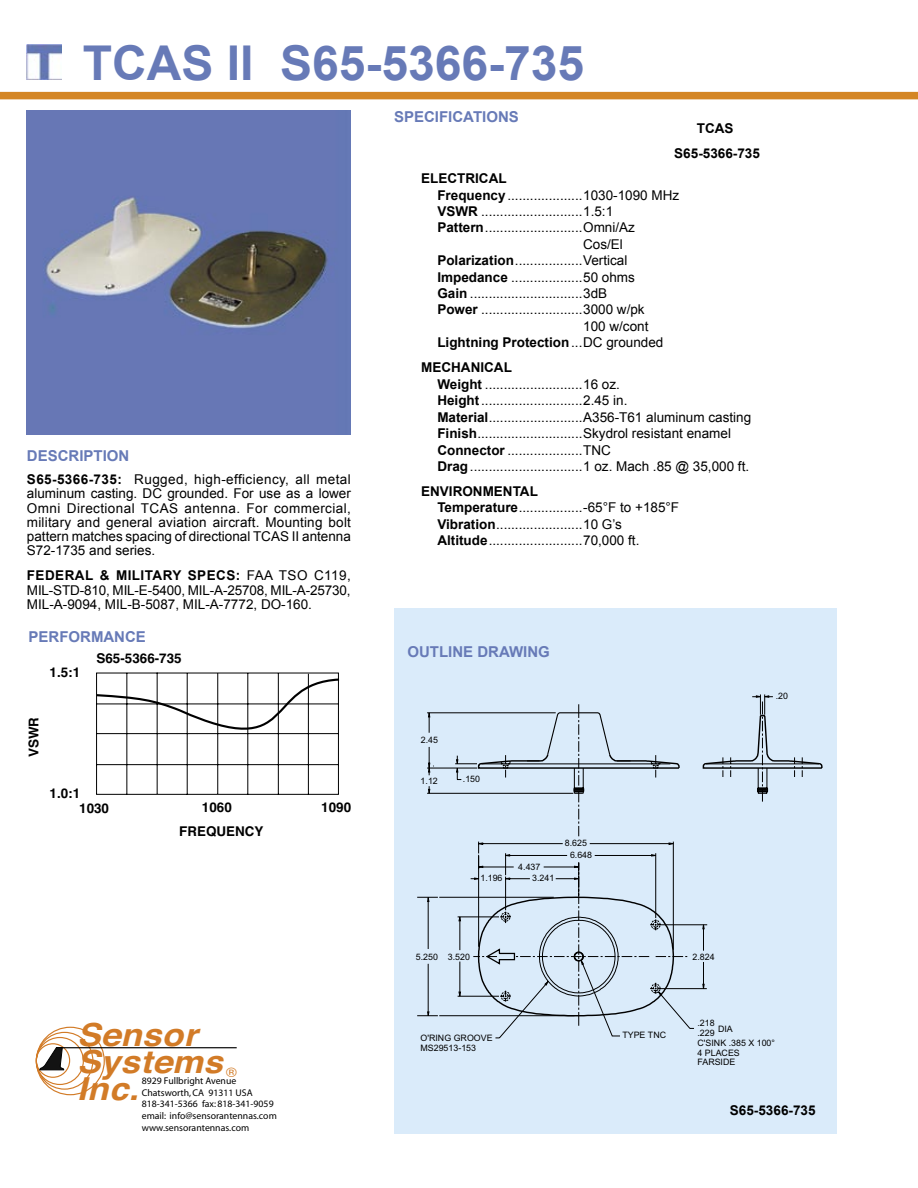
<style>
.page{position:relative;width:918px;height:1188px;background:#fff}
.page>*{position:absolute;margin:0;border:0;box-sizing:border-box;transform-origin:0 0}
.Headline{font:700 48px "Arial";color:#677ab7}
.t1{font:italic 700 31.5px/26.8px "Helvetica";color:#d27b27;scale:1.1 1}
.SBHEAD{font:700 15px "Arial";color:#677ab7}
.t2{font:700 14.85px "Arial";color:#000}
.SPEC1{font:13.5px "Arial";color:#000}
.brodes{font:13.5px/14.2px "Arial";color:#000;text-align:justify}
.t3{font:700 13.5px "Helvetica";color:#000}
.SPEC1-2{font:700 13.5px "Arial";color:#000}
.SPEC{font:700 13.5px "Arial";color:#000}
.SBHEAD-2{font:700 13.5px "Arial";color:#000}
.t4{font:13.2px "Helvetica";color:#d27b27;scale:1.1 1}
.t5{font:9.75px/11.7px "Myriad";color:#000}
.t6{font:8.85px/9.8px "Arial";color:#000}
.s1{font-weight:700}
.s2{font-weight:400}
</style>
<div class="page">
<div style="left:0;top:92px;width:918px;height:7px;background:#d48625"></div>
<img style="left:27px;top:45px;width:34px;height:34px">
<svg style="left:96px;top:672px;width:244px;height:123px"></svg>
<img style="left:27px;top:111px;width:324px;height:324px">
<div style="left:394px;top:608px;width:443px;height:523px;background:#daebfa"></div>
<svg style="left:417px;top:694px;width:406px;height:345px"></svg>
<div style="left:36px;top:1027px;width:69px;height:68px;border:1px solid #d27b27;border-radius:50%"></div>
<hr style="left:57px;top:1047px;width:180px;height:1px;background:#000">
<svg style="left:36px;top:1031px;width:58px;height:59px"></svg>
<p class="Headline" style="left:83px;top:36px;width:503px">TCAS II S65-5366-735</p>
<p class="SBHEAD" style="left:394px;top:109px;width:126px">SPECIFICATIONS</p>
<p class="SPEC" style="left:697px;top:121px;width:38px">TCAS</p>
<p class="SPEC1-2" style="left:674px;top:146px;width:87px">S65-5366-735</p>
<p class="SBHEAD" style="left:27px;top:447px;width:104px">DESCRIPTION</p>
<p class="brodes" style="left:27px;top:472px;width:326px"><span class="s1">S65-5366-735:</span> Rugged, high-efficiency, all metal aluminum casting. DC grounded. For use as a lower Omni Directional TCAS antenna. For commercial, military and general aviation aircraft. Mounting bolt pattern matches spacing of directional TCAS II antenna S72-1735 and series.</p>
<p class="brodes" style="left:27px;top:568px;width:326px"><span class="s1">FEDERAL &amp; MILITARY SPECS:</span> FAA TSO C119, MIL-STD-810, MIL-E-5400, MIL-A-25708, MIL-A-25730, MIL-A-9094, MIL-B-5087, MIL-A-7772, DO-160.</p>
<p class="SBHEAD" style="left:28px;top:628px;width:119px">PERFORMANCE</p>
<p class="t3" style="left:97px;top:649px;width:87px">S65-5366-735</p>
<p class="t3" style="left:50px;top:663px;width:32px">1.5:1</p>
<p class="t3" style="left:25px;top:757px;width:42px;rotate:-90deg">VSWR</p>
<p class="t3" style="left:50px;top:784px;width:32px">1.0:1</p>
<p class="t3" style="left:79px;top:799px;width:31px">1030</p>
<p class="t3" style="left:202px;top:798px;width:31px">1060</p>
<p class="t3" style="left:321px;top:798px;width:31px">1090</p>
<p class="t3" style="left:179px;top:822px;width:86px">FREQUENCY</p>
<p class="t1" style="left:77px;top:1023px;width:144px">Sensor<br>Systems<br>Inc.</p>
<p class="t4" style="left:226px;top:1063px;width:11px">®</p>
<p class="t5" style="left:142px;top:1075px;width:136px">8929 Fullbright Avenue<br>Chatsworth, CA 91311 USA<br>818-341-5366 fax: 818-341-9059 email: info@sensorantennas.com www.sensorantennas.com</p>
<p class="SPEC" style="left:421px;top:171px;width:87px">ELECTRICAL</p>
<p class="SPEC1" style="left:437px;top:187px;width:243px"><span class="s1">Frequency</span> ....................1030-1090 MHz</p>
<p class="SPEC1" style="left:437px;top:204px;width:177px"><span class="s1">VSWR</span> ...........................1.5:1</p>
<p class="SPEC1" style="left:437px;top:220px;width:199px"><span class="s1">Pattern</span> ..........................Omni/Az</p>
<p class="SPEC1" style="left:583px;top:236px;width:41px">Cos/El</p>
<p class="SPEC1" style="left:437px;top:253px;width:192px"><span class="s1">Polarization</span> ..................Vertical</p>
<p class="SPEC1" style="left:437px;top:269px;width:199px"><span class="s1">Impedance</span> ...................50 ohms</p>
<p class="SPEC1" style="left:437px;top:286px;width:171px"><span class="s1">Gain</span> ..............................3dB</p>
<p class="SPEC1" style="left:437px;top:302px;width:209px"><span class="s1">Power</span> ...........................3000 w/pk</p>
<p class="SPEC1" style="left:583px;top:319px;width:67px">100 w/cont</p>
<p class="SPEC1-2" style="left:437px;top:335px;width:228px">Lightning Protection <span class="s2">...DC grounded</span></p>
<p class="SPEC" style="left:421px;top:360px;width:92px">MECHANICAL</p>
<p class="SPEC1" style="left:437px;top:376px;width:184px"><span class="s1">Weight</span> ..........................16 oz.</p>
<p class="SPEC1" style="left:437px;top:393px;width:192px"><span class="s1">Height</span> ...........................2.45 in.</p>
<p class="SPEC1" style="left:437px;top:409px;width:315px"><span class="s1">Material</span> .........................A356-T61 aluminum casting</p>
<p class="SPEC1" style="left:437px;top:426px;width:295px"><span class="s1">Finish</span> ............................Skydrol resistant enamel</p>
<p class="SPEC1" style="left:437px;top:442px;width:175px"><span class="s1">Connector</span> ....................TNC</p>
<p class="SPEC1" style="left:437px;top:459px;width:313px"><span class="s1">Drag</span> ..............................1 oz. Mach .85 @ 35,000 ft.</p>
<p class="SPEC" style="left:421px;top:484px;width:118px">ENVIRONMENTAL</p>
<p class="SPEC1" style="left:437px;top:500px;width:243px"><span class="s1">Temperature</span> .................-65°F to +185°F</p>
<p class="SPEC1" style="left:437px;top:517px;width:186px"><span class="s1">Vibration</span> .......................10 G’s</p>
<p class="SPEC1" style="left:437px;top:533px;width:204px"><span class="s1">Altitude</span> .........................70,000 ft.</p>
<p class="SBHEAD" style="left:407px;top:643px;width:144px">OUTLINE DRAWING</p>
<p class="t6" style="left:421px;top:735px;width:19px">2.45</p>
<p class="t6" style="left:421px;top:776px;width:19px">1.12</p>
<p class="t6" style="left:463px;top:774px;width:19px">.150</p>
<p class="t6" style="left:518px;top:862px;width:24px">4.437</p>
<p class="t6" style="left:480px;top:873px;width:24px">1.196</p>
<p class="t6" style="left:532px;top:874px;width:24px">3.241</p>
<p class="t6" style="left:565px;top:838px;width:24px">8.625</p>
<p class="t6" style="left:570px;top:850px;width:24px">6.648</p>
<p class="t6" style="left:776px;top:691px;width:14px">.20</p>
<p class="t6" style="left:416px;top:952px;width:56px">5.250 3.520</p>
<p class="t6" style="left:421px;top:1033px;width:74px">O'RING GROOVE<br>MS29513-153</p>
<p class="t6" style="left:622px;top:1030px;width:45px">TYPE TNC</p>
<p class="t6" style="left:693px;top:952px;width:24px">2.824</p>
<p class="t6" style="left:698px;top:1018px;width:79px">.218<br>.229<br>C'SINK .385 X 100°<br>4 PLACES<br>FARSIDE</p>
<p class="t6" style="left:718px;top:1024px;width:16px">DIA</p>
<p class="t2" style="left:728px;top:1098px;width:95px">S65-5366-735</p>
<p class="SBHEAD-2" style="left:730px;top:1102px;width:87px">S65-5366-735</p>
</div>
